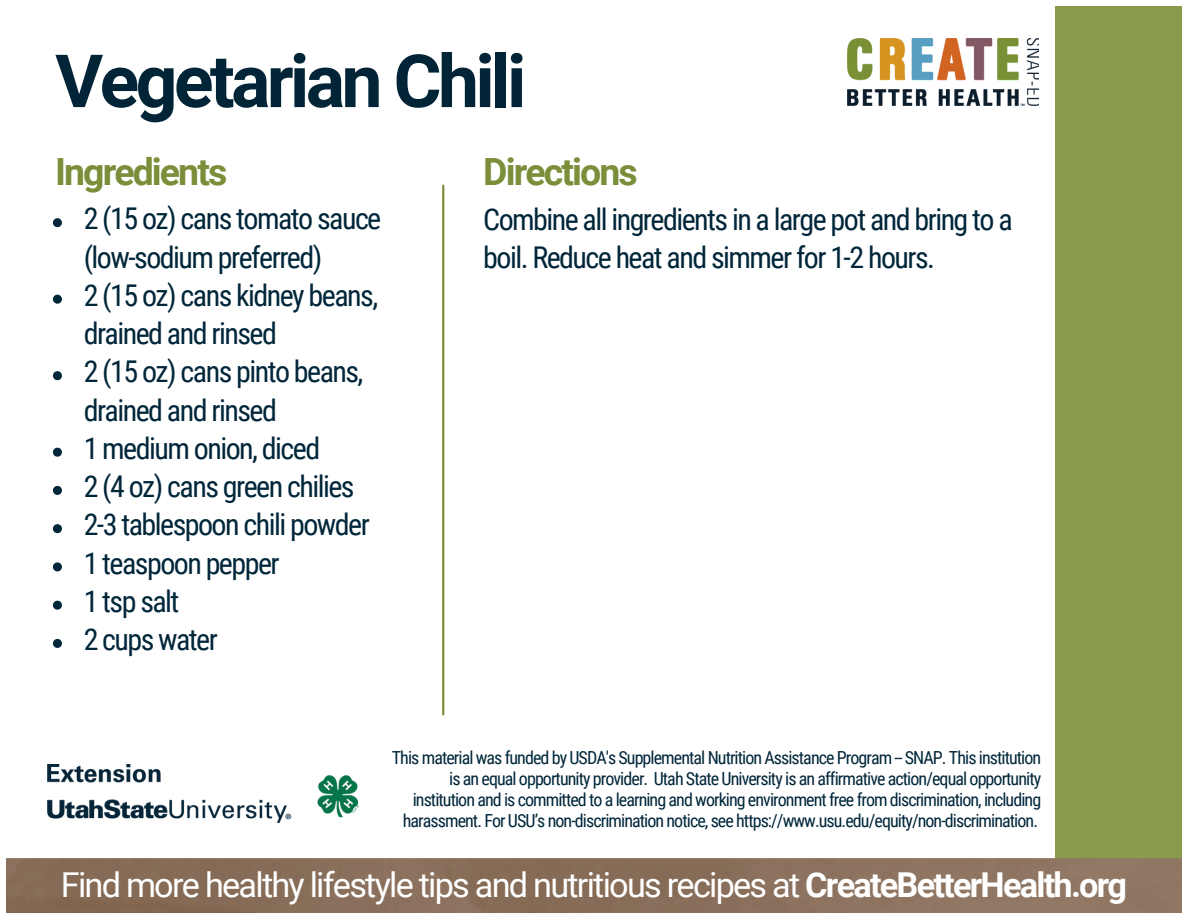
<style>
.page{position:relative;width:1188px;height:918px;background:#fff}
.page>*{position:absolute;margin:0;border:0;box-sizing:border-box;transform-origin:0 0}
.t1{font:700 73.5px "Roboto";letter-spacing:-.05em;color:#012437}
.t2{font:700 37.5px "Roboto";letter-spacing:-.05em;color:#7b8e39}
.t3{font:34.2px "Roboto";letter-spacing:-.05em;color:#fff}
.t4{font:30px/38.4px "Roboto Condensed";letter-spacing:-.05em;color:#00263a}
.t5{font:18px/21px "Roboto Condensed";letter-spacing:-.05em;color:#00263a;text-align:right}
.s1{font-weight:700}
</style>
<div class="page">
<svg style="left:53px;top:218px;width:9px;height:9px"></svg>
<svg style="left:53px;top:295px;width:9px;height:9px"></svg>
<svg style="left:53px;top:371px;width:9px;height:9px"></svg>
<svg style="left:53px;top:448px;width:9px;height:9px"></svg>
<svg style="left:53px;top:486px;width:9px;height:9px"></svg>
<svg style="left:53px;top:524px;width:9px;height:9px"></svg>
<svg style="left:53px;top:562px;width:9px;height:9px"></svg>
<svg style="left:53px;top:601px;width:9px;height:9px"></svg>
<svg style="left:53px;top:639px;width:9px;height:9px"></svg>
<hr style="left:442px;top:186px;width:2px;height:528px;background:#7b8e39">
<img style="left:848px;top:38px;width:191px;height:68px">
<div style="left:1055px;top:6px;width:126px;height:906px;background:#889a4e"></div>
<img style="left:7px;top:858px;width:1174px;height:54px">
<img style="left:48px;top:764px;width:310px;height:59px">
<h1 class="t1" style="left:55px;top:39px;width:473px">Vegetarian Chili</h1>
<h2 class="t2" style="left:55px;top:150px;width:174px">Ingredients</h2>
<p class="t4" style="left:84px;top:200px;width:299px">2 (15 oz) cans tomato sauce (low-sodium preferred)<br>2 (15 oz) cans kidney beans, drained and rinsed<br>2 (15 oz) cans pinto beans, drained and rinsed<br>1 medium onion, diced<br>2 (4 oz) cans green chilies<br>2-3 tablespoon chili powder<br>1 teaspoon pepper<br>1 tsp salt<br>2 cups water</p>
<h2 class="t2" style="left:483px;top:150px;width:156px">Directions</h2>
<h3 class="t4" style="left:483px;top:201px;width:531px">Combine all ingredients in a large pot and bring to a boil. Reduce heat and simmer for 1-2 hours.</h3>
<p class="t5" style="left:392px;top:747px;width:651px">This material was funded by USDA's Supplemental Nutrition Assistance Program -- SNAP. This institution is an equal opportunity provider. Utah State University is an affirmative action/equal opportunity institution and is committed to a learning and working environment free from discrimination, including harassment. For USU’s non-discrimination notice, see https://www.usu.edu/equity/non-discrimination.</p>
<h3 class="t3" style="left:61px;top:865px;width:1068px">Find more healthy lifestyle tips and nutritious recipes at <span class="s1">CreateBetterHealth.org</span></h3>
</div>
